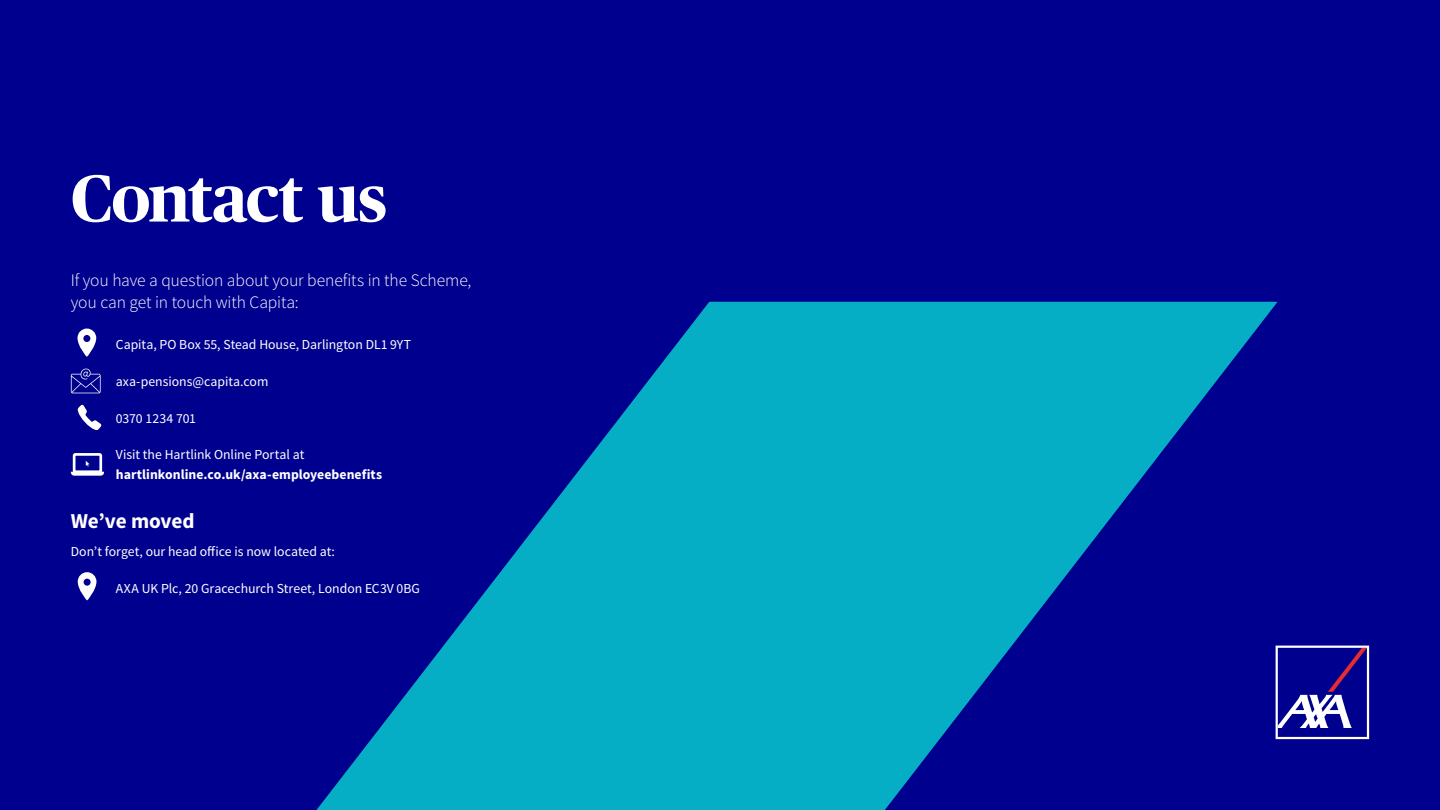
<style>
.page{position:relative;width:1440px;height:810px;background:#00008f}
.page>*{position:absolute;margin:0;border:0;box-sizing:border-box;transform-origin:0 0}
.t1{font:700 66.25px "Publico Headline";letter-spacing:-.01em;color:#fff}
.t2{font:700 21.25px "Source Sans Pro";letter-spacing:-.01em;color:#fff}
.t3{font:300 17.5px/22.5px "Source Sans Pro";letter-spacing:-.01em;color:#fff}
.t4{font:13.75px "Source Sans Pro";color:#fff}
.t5{font:700 13.75px "Source Sans Pro";letter-spacing:.005em;color:#fff}
</style>
<div class="page">
<svg style="left:316px;top:302px;width:962px;height:508px;fill:#06aec5"></svg>
<svg style="left:78px;top:329px;width:18px;height:28px"></svg>
<svg style="left:71px;top:369px;width:30px;height:24px"></svg>
<svg style="left:78px;top:405px;width:23px;height:25px"></svg>
<svg style="left:71px;top:453px;width:33px;height:23px"></svg>
<svg style="left:78px;top:572px;width:18px;height:28px"></svg>
<svg style="left:1276px;top:646px;width:93px;height:93px"></svg>
<h1 class="t1" style="left:71px;top:151px;width:317px">Contact us</h1>
<p class="t3" style="left:71px;top:269px;width:402px">If you have a question about your benefits in the Scheme, you can get in touch with Capita:</p>
<p class="t4" style="left:116px;top:336px;width:297px">Capita, PO Box 55, Stead House, Darlington DL1 9YT</p>
<p class="t4" style="left:116px;top:373px;width:154px">axa-pensions@capita.com</p>
<p class="t4" style="left:116px;top:410px;width:82px">0370 1234 701</p>
<p class="t4" style="left:116px;top:446px;width:190px">Visit the Hartlink Online Portal at</p>
<p class="t5" style="left:116px;top:466px;width:268px">hartlinkonline.co.uk/axa-employeebenefits</p>
<h2 class="t2" style="left:71px;top:507px;width:125px">We’ve moved</h2>
<p class="t4" style="left:71px;top:543px;width:266px">Don’t forget, our head office is now located at:</p>
<p class="t4" style="left:116px;top:580px;width:306px">AXA UK Plc, 20 Gracechurch Street, London EC3V 0BG</p>
</div>
